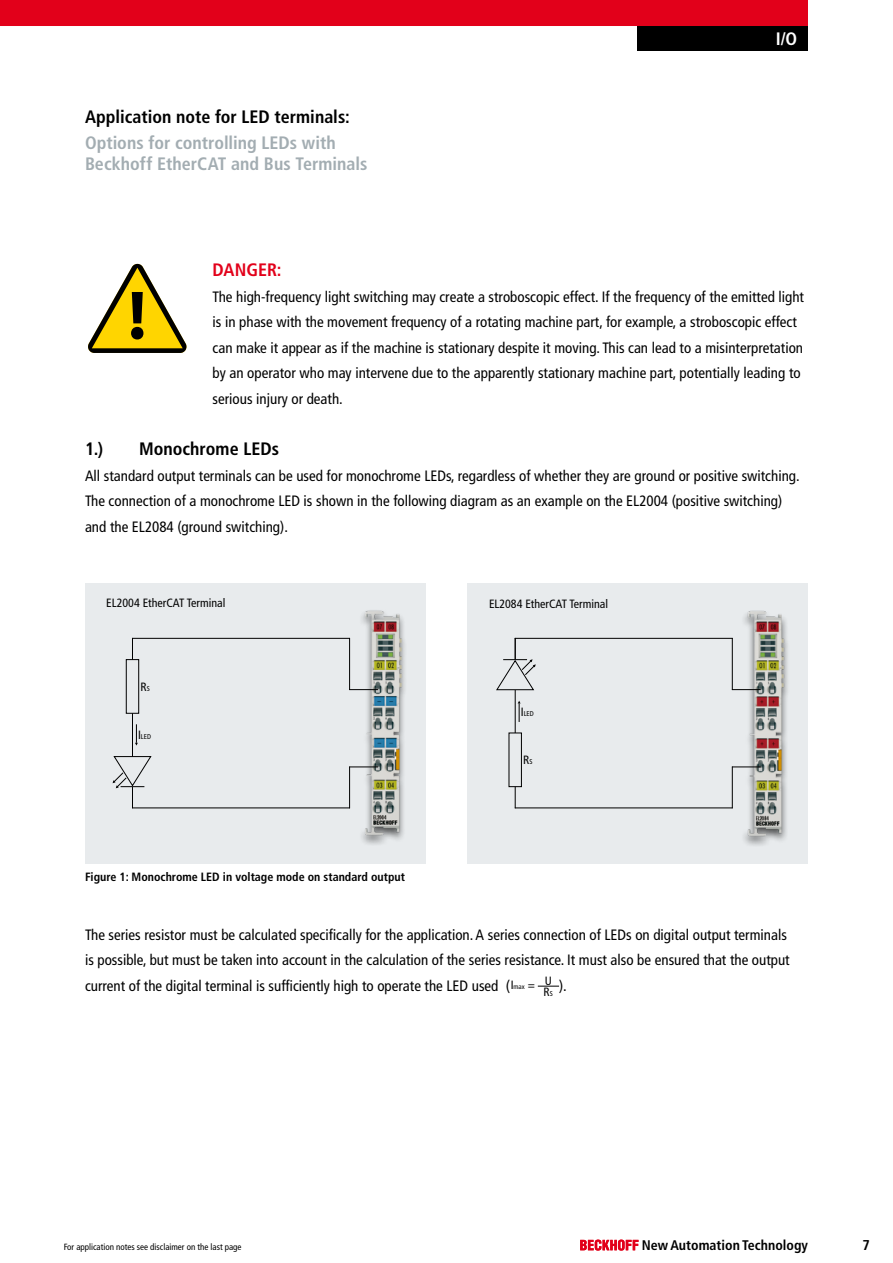
<style>
.page{position:relative;width:893px;height:1263px;background:#fff}
.page>*{position:absolute;margin:0;border:0;box-sizing:border-box;transform-origin:0 0}
.t1{font:700 condensed 18px/21.6px "Frutiger LT Pro";color:#a3adb2}
.t2{font:700 condensed 18px "Frutiger LT Pro";color:#000}
.t3{font:700 condensed 18px "Frutiger LT Pro";color:#e2001a}
.t4{font:700 condensed 18px "Frutiger LT Pro";color:#fff}
.t5{font:condensed 15px/25.5px "Frutiger LT Pro";color:#000}
.t6{font:700 condensed 14.25px "Frutiger LT Pro";color:#000}
.t7{font:700 condensed 13.95px "Frutiger LT Pro";letter-spacing:.005em;color:#000}
.t8{font:condensed 12px/11.7px "Frutiger LT Pro";color:#000}
.t9{font:700 condensed 12px "Frutiger LT Pro";color:#000}
.t10{font:condensed 9px "Frutiger LT Pro";color:#000}
.t11{font:condensed 6.9px "Frutiger LT Pro";color:#000}
.s1{font-size:6.9px}
.s2{font-size:12px}
</style>
<div class="page">
<div style="left:638px;top:26px;width:170px;height:25px;background:#000"></div>
<svg style="left:88px;top:264px;width:99px;height:89px"></svg>
<div style="left:85px;top:583px;width:340px;height:281px;background:#e8ebed"></div>
<div style="left:359px;top:609px;width:49px;height:238px;background:#000;opacity:.65"></div>
<img style="left:363px;top:609px;width:41px;height:229px">
<svg style="left:350px;top:689px;width:28px;height:1px"></svg>
<hr style="left:132px;top:638px;width:218px;height:1px;background:#000">
<hr style="left:132px;top:807px;width:218px;height:1px;background:#000">
<svg style="left:350px;top:766px;width:28px;height:1px"></svg>
<hr style="left:132px;top:638px;width:1px;height:119px;background:#000">
<svg style="left:135px;top:724px;width:3px;height:21px"></svg>
<div style="left:126px;top:659px;width:13px;height:55px;background:#e8ebed;border:1px solid #000"></div>
<hr style="left:349px;top:638px;width:1px;height:52px;background:#000">
<hr style="left:349px;top:766px;width:1px;height:42px;background:#000">
<svg style="left:113px;top:756px;width:39px;height:52px"></svg>
<div style="left:468px;top:583px;width:340px;height:281px;background:#e8ebed"></div>
<div style="left:741px;top:610px;width:49px;height:238px;background:#000;opacity:.65"></div>
<img style="left:745px;top:610px;width:42px;height:228px">
<svg style="left:733px;top:689px;width:28px;height:1px"></svg>
<hr style="left:515px;top:638px;width:218px;height:1px;background:#000">
<hr style="left:515px;top:807px;width:218px;height:1px;background:#000">
<svg style="left:733px;top:766px;width:28px;height:1px"></svg>
<svg style="left:518px;top:701px;width:3px;height:21px"></svg>
<hr style="left:732px;top:638px;width:1px;height:52px;background:#000">
<hr style="left:732px;top:766px;width:1px;height:42px;background:#000">
<hr style="left:515px;top:690px;width:1px;height:118px;background:#000">
<svg style="left:496px;top:638px;width:40px;height:52px"></svg>
<div style="left:509px;top:733px;width:13px;height:54px;background:#e8ebed;border:1px solid #000"></div>
<svg style="left:538px;top:986px;width:21px;height:1px"></svg>
<div style="left:0;top:0;width:808px;height:26px;background:#e2001a"></div>
<svg style="left:580px;top:1239px;width:58px;height:11px"></svg>
<p class="t2" style="left:85px;top:106px;width:266px">Application note for LED terminals:</p>
<p class="t1" style="left:85px;top:132px;width:284px">Options for controlling LEDs with<br>Beckhoff EtherCAT and Bus Terminals</p>
<p class="t4" style="left:776px;top:28px;width:23px">I/O</p>
<p class="t3" style="left:213px;top:259px;width:71px">DANGER:</p>
<p class="t5" style="left:213px;top:284px;width:593px">The high-frequency light switching may create a stroboscopic effect. If the frequency of the emitted light is in phase with the movement frequency of a rotating machine part, for example, a stroboscopic effect can make it appear as if the machine is stationary despite it moving. This can lead to a misinterpretation by an operator who may intervene due to the apparently stationary machine part, potentially leading to serious injury or death.</p>
<p class="t2" style="left:85px;top:438px;width:20px">1.)</p>
<p class="t2" style="left:139px;top:438px;width:142px">Monochrome LEDs</p>
<p class="t5" style="left:85px;top:463px;width:716px">All standard output terminals can be used for monochrome LEDs, regardless of whether they are ground or positive switching.<br>The connection of a monochrome LED is shown in the following diagram as an example on the EL2004 (positive switching) and the EL2084 (ground switching).</p>
<p class="t8" style="left:106px;top:597px;width:121px">EL2004 EtherCAT Terminal</p>
<p class="t8" style="left:489px;top:598px;width:121px">EL2084 EtherCAT Terminal</p>
<p class="t8" style="left:141px;top:681px;width:11px">R<span class="s1">S</span></p>
<p class="t11" style="left:138px;top:733px;width:14px"><span class="s2">I</span>LED</p>
<p class="t9" style="left:85px;top:870px;width:321px">Figure 1: Monochrome LED in voltage mode on standard output</p>
<p class="t11" style="left:521px;top:709px;width:14px"><span class="s2">I</span>LED</p>
<p class="t8" style="left:523px;top:754px;width:11px">R<span class="s1">S</span></p>
<p class="t5" style="left:85px;top:922px;width:706px">The series resistor must be calculated specifically for the application. A series connection of LEDs on digital output terminals is possible, but must be taken into account in the calculation of the series resistance. It must also be ensured that the output current of the digital terminal is sufficiently high to operate the LED used (<span class="s2">I</span><span class="s1">max</span> <span class="s2">=</span></p>
<p class="t8" style="left:543px;top:974px;width:11px">U<br>R<span class="s1">S</span></p>
<p class="t5" style="left:559px;top:973px;width:9px">).</p>
<p class="t10" style="left:64px;top:1242px;width:179px">For application notes see disclaimer on the last page</p>
<p class="t7" style="left:642px;top:1237px;width:168px">New Automation Technology</p>
<p class="t6" style="left:862px;top:1237px;width:9px">7</p>
</div>
